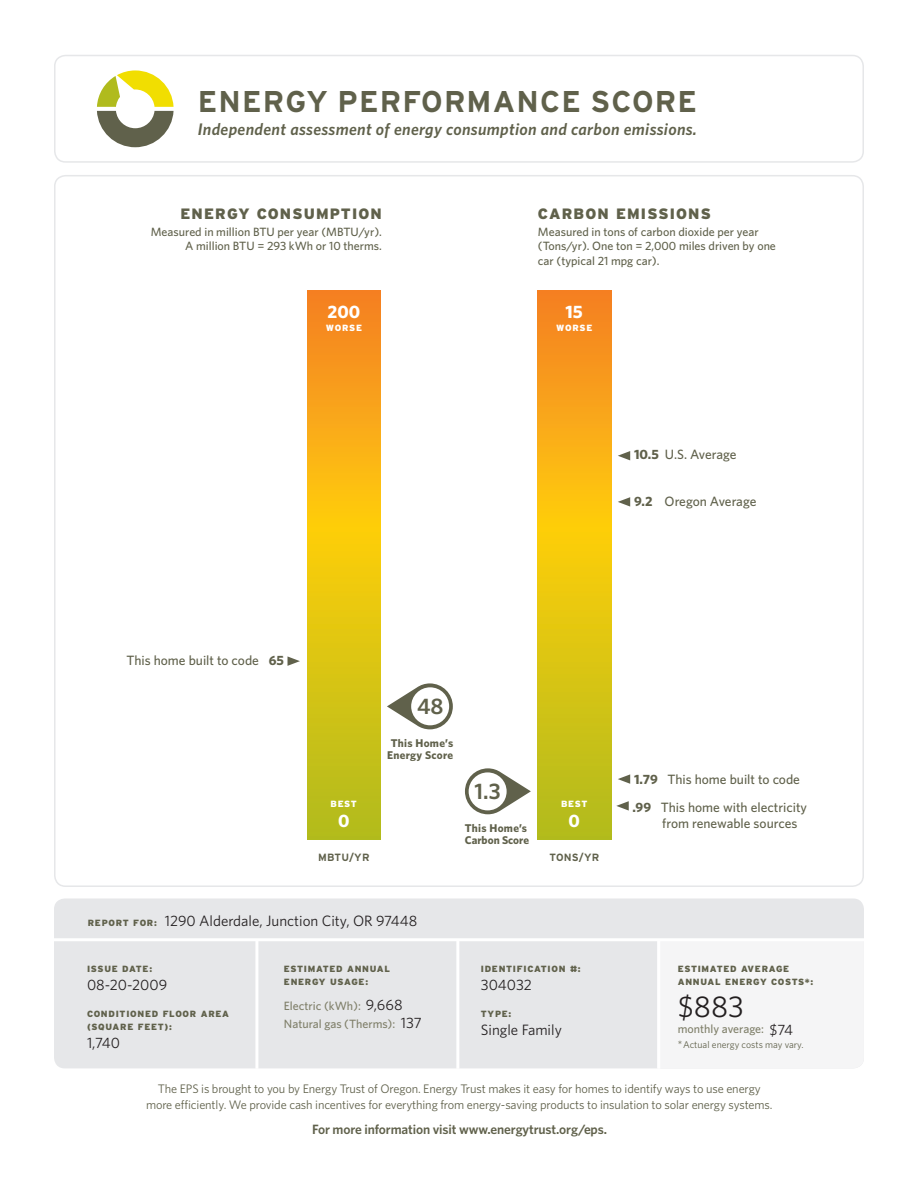
<style>
.page{position:relative;width:918px;height:1188px;background:#fff}
.page>*{position:absolute;margin:0;border:0;box-sizing:border-box;transform-origin:0 0}
.t1{font:700 30px "Interstate";letter-spacing:.04em;color:#60614b}
.t2{font:30px "Whitney";color:#231f20}
.t3{font:600 22.5px "Whitney";color:#60614b}
.t4{font:700 18px "Whitney";color:#fff}
.t5{font:italic 600 16.8px "Whitney";letter-spacing:.02em;color:#60614b}
.t6{font:15px/18px "Whitney";color:#231f20}
.t7{font:900 15px "Interstate";letter-spacing:.075em;color:#60614b}
.t8{font:500 13.5px/16.2px "Whitney";color:#60614b}
.t9{font:600 13.5px "Whitney";letter-spacing:-.01em;color:#60614b}
.t10{font:12.3px/16.5px "Whitney";letter-spacing:-.01em;color:#60614b;text-align:center}
.t11{font:500 12px/14.4px "Whitney";color:#60614b}
.t12{font:500 12px/18px "Whitney";color:#7f7f69}
.t13{font:700 11.25px/12px "Whitney";color:#60614b}
.t14{font:700 11.25px/12px "Whitney";letter-spacing:.025em;color:#60614b;text-align:center}
.t15{font:700 10.5px "Interstate";letter-spacing:.025em;color:#60614b}
.t16{font:9.75px "Whitney";color:#60614b}
.t17{font:900 9px "Interstate";letter-spacing:.08em;color:#60614b}
.t18{font:900 9px "Interstate";letter-spacing:.08em;color:#fff}
.s1{font-weight:700}
</style>
<div class="page">
<div style="left:54px;top:898px;width:810px;height:170px;background:#e6e7e9;border-radius:11px"></div>
<div style="left:660px;top:941px;width:204px;height:127px;background:#f5f5f6"></div>
<hr style="left:50px;top:938px;width:819px;height:3px;background:#fff">
<hr style="left:255px;top:940px;width:3px;height:129px;background:#fff">
<hr style="left:456px;top:940px;width:3px;height:129px;background:#fff">
<hr style="left:657px;top:940px;width:3px;height:129px;background:#fff">
<svg style="left:537px;top:290px;width:74px;height:550px;background:#e5b615"></svg>
<svg style="left:307px;top:290px;width:74px;height:550px;background:#e5b615"></svg>
<svg style="left:97px;top:70px;width:77px;height:77px"></svg>
<div style="left:54px;top:55px;width:810px;height:108px;border:2px solid #e6e7e9;border-radius:11px"></div>
<svg style="left:618px;top:497px;width:12px;height:10px"></svg>
<svg style="left:618px;top:451px;width:12px;height:9px"></svg>
<svg style="left:616px;top:801px;width:13px;height:10px"></svg>
<svg style="left:618px;top:774px;width:12px;height:10px"></svg>
<svg style="left:465px;top:768px;width:66px;height:46px"></svg>
<div style="left:469px;top:772px;width:38px;height:38px;background:#fff;border-radius:50%"></div>
<svg style="left:288px;top:656px;width:12px;height:10px"></svg>
<svg style="left:387px;top:683px;width:66px;height:46px"></svg>
<div style="left:411px;top:687px;width:38px;height:38px;background:#fff;border-radius:50%"></div>
<h1 class="t1" style="left:198px;top:83px;width:501px">ENERGY PERFORMANCE SCORE</h1>
<h3 class="t5" style="left:198px;top:119px;width:501px">Independent assessment of energy consumption and carbon emissions.</h3>
<p class="t7" style="left:180px;top:204px;width:203px">ENERGY CONSUMPTION</p>
<p class="t11" style="left:151px;top:224px;width:233px;text-align:right">Measured in million BTU per year (MBTU/yr).<br>A million BTU = 293 kWh or 10 therms.</p>
<h3 class="t4" style="left:328px;top:300px;width:34px">200</h3>
<p class="t18" style="left:326px;top:323px;width:37px">WORSE</p>
<p class="t7" style="left:538px;top:205px;width:174px">CARBON EMISSIONS</p>
<p class="t11" style="left:538px;top:225px;width:240px">Measured in tons of carbon dioxide per year (Tons/yr). One ton = 2,000 miles driven by one car (typical 21 mpg car).</p>
<h3 class="t4" style="left:566px;top:300px;width:19px">15</h3>
<p class="t18" style="left:556px;top:323px;width:37px">WORSE</p>
<p class="t8" style="left:634px;top:446px;width:104px"><span class="s1">10.5</span> U.S. Average</p>
<p class="t8" style="left:634px;top:493px;width:124px"><span class="s1">9.2</span> Oregon Average</p>
<p class="t8" style="left:127px;top:652px;width:159px">This home built to code <span class="s1">65</span></p>
<p class="t18" style="left:331px;top:799px;width:28px">BEST</p>
<h3 class="t4" style="left:338px;top:810px;width:13px">0</h3>
<h2 class="t3" style="left:417px;top:692px;width:28px">48</h2>
<p class="t14" style="left:387px;top:737px;width:68px">This Home’s<br>Energy Score</p>
<h2 class="t3" style="left:474px;top:777px;width:28px">1.3</h2>
<p class="t13" style="left:465px;top:822px;width:66px">This Home’s<br>Carbon Score</p>
<p class="t18" style="left:561px;top:799px;width:28px">BEST</p>
<h3 class="t4" style="left:569px;top:810px;width:13px">0</h3>
<p class="t8" style="left:634px;top:771px;width:167px"><span class="s1">1.79</span> This home built to code</p>
<p class="t8" style="left:662px;top:799px;width:146px;text-indent:-30px"><span class="s1">.99</span> This home with electricity from renewable sources</p>
<p class="t15" style="left:318px;top:851px;width:53px">MBTU/YR</p>
<p class="t15" style="left:549px;top:851px;width:51px">TONS/YR</p>
<p class="t17" style="left:88px;top:917px;width:71px">REPORT FOR:</p>
<p class="t6" style="left:165px;top:911px;width:254px">1290 Alderdale, Junction City, OR 97448</p>
<p class="t17" style="left:87px;top:963px;width:12px">ISSUE</p>
<p class="t17" style="left:122px;top:963px;width:15px">DATE</p>
<p class="t17" style="left:149px;top:963px;width:4px">:</p>
<p class="t17" style="left:87px;top:1008px;width:36px">CONDITIONE</p>
<p class="t17" style="left:152px;top:1008px;width:32px">D FLOOR</p>
<p class="t17" style="left:201px;top:1008px;width:8px">AREA</p>
<p class="t17" style="left:87px;top:1022px;width:27px">(SQUARE</p>
<p class="t17" style="left:138px;top:1022px;width:14px">FEET</p>
<p class="t17" style="left:165px;top:1022px;width:9px">):</p>
<p class="t6" style="left:87px;top:975px;width:82px">08-20-2009</p>
<p class="t6" style="left:87px;top:1034px;width:35px">1,740</p>
<p class="t17" style="left:284px;top:963px;width:14px">ESTIMATE</p>
<p class="t17" style="left:336px;top:963px;width:20px">D ANNUA</p>
<p class="t17" style="left:385px;top:963px;width:7px">L</p>
<p class="t17" style="left:284px;top:977px;width:8px">ENERGY</p>
<p class="t17" style="left:330px;top:977px;width:8px">USAGE</p>
<p class="t17" style="left:365px;top:977px;width:4px">:</p>
<p class="t12" style="left:284px;top:997px;width:113px">Electric (kWh):<br>Natural gas (Therms):</p>
<p class="t6" style="left:401px;top:996px;width:22px;text-indent:-35px">9,668<br>137</p>
<p class="t17" style="left:481px;top:963px;width:18px">IDENTI</p>
<p class="t17" style="left:517px;top:963px;width:14px">FICATION</p>
<p class="t17" style="left:570px;top:963px;width:12px">#:</p>
<p class="t17" style="left:481px;top:1008px;width:15px">TYPE</p>
<p class="t17" style="left:509px;top:1008px;width:4px">:</p>
<p class="t6" style="left:481px;top:975px;width:52px">304032</p>
<p class="t6" style="left:481px;top:1020px;width:82px">Single Family</p>
<p class="t17" style="left:678px;top:963px;width:14px">ESTIMATE</p>
<p class="t17" style="left:730px;top:963px;width:33px">D AVERAGE</p>
<p class="t17" style="left:678px;top:977px;width:9px">ANNUA</p>
<p class="t17" style="left:715px;top:977px;width:18px">L ENERGY</p>
<p class="t17" style="left:771px;top:977px;width:8px">COSTS</p>
<p class="t17" style="left:805px;top:977px;width:10px">*:</p>
<p class="t12" style="left:678px;top:1020px;width:88px">monthly average:</p>
<p class="t16" style="left:678px;top:1039px;width:127px"><sup>*</sup>Actual energy costs may vary.</p>
<h1 class="t2" style="left:678px;top:988px;width:68px">$883</h1>
<p class="t6" style="left:769px;top:1020px;width:25px">$74</p>
<p class="t10" style="left:146px;top:1080px;width:628px">The EPS is brought to you by Energy Trust of Oregon. Energy Trust makes it easy for homes to identify ways to use energy more efficiently. We provide cash incentives for everything from energy-saving products to insulation to solar energy systems.</p>
<p class="t9" style="left:312px;top:1121px;width:297px">For more information visit www.energytrust.org/eps.</p>
</div>
